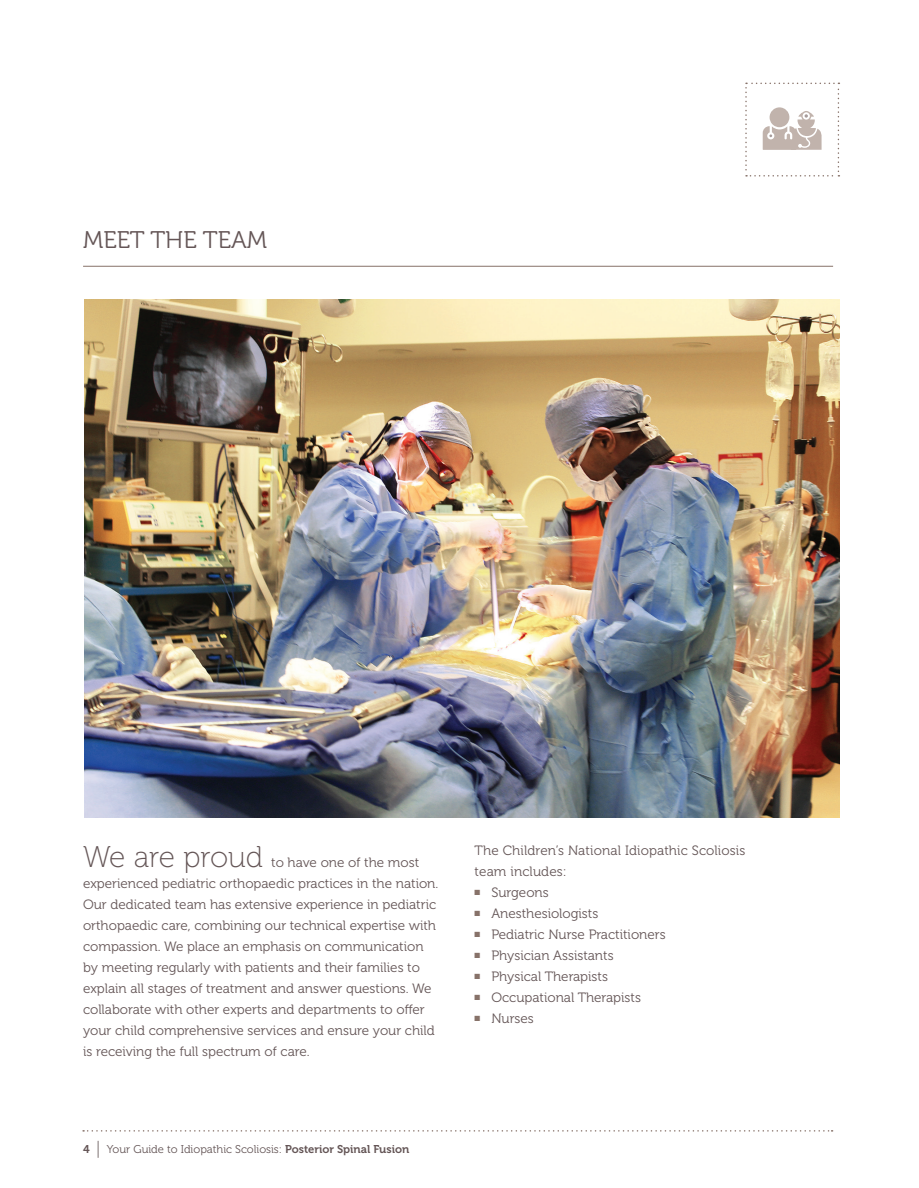
<style>
.page{position:relative;width:919px;height:1188px;background:#fff}
.page>*{position:absolute;margin:0;border:0;box-sizing:border-box;transform-origin:0 0}
.Body{font:30px "Museo 100";color:#645556}
.t1{font:24px "Museo 300";color:#645556}
.Body-2{font:13.5px/21px "Museo 300";color:#645556}
.t2{font:11.25px "Museo 300";color:#645556}
.s1{font-family:"Museo 700"}
.s2{font-family:"Museo 100";font-size:18px}
.s3{color:#877269}
</style>
<div class="page">
<svg style="left:83px;top:1130px;width:750px;height:1px"></svg>
<hr style="left:83px;top:266px;width:750px;height:1px;background:#877269">
<img style="left:85px;top:300px;width:754px;height:517px">
<svg style="left:745px;top:83px;width:94px;height:93px"></svg>
<h2 class="t1" style="left:83px;top:226px;width:186px">MEET THE TEAM</h2>
<p class="Body" style="left:83px;top:840px;width:182px">We are proud</p>
<p class="Body-2" style="left:83px;top:852px;width:357px;text-indent:188px">to have one of the most experienced pediatric orthopaedic practices in the nation.<br>Our dedicated team has extensive experience in pediatric orthopaedic care, combining our technical expertise with compassion. We place an emphasis on communication by meeting regularly with patients and their families to explain all stages of treatment and answer questions. We collaborate with other experts and departments to offer your child comprehensive services and ensure your child is receiving the full spectrum of care.</p>
<p class="t2" style="left:83px;top:1143px;width:328px"><span class="s1">4</span> <span class="s2">|</span> Your Guide to Idiopathic Scoliosis: <span class="s1">Posterior Spinal Fusion</span></p>
<p class="Body-2" style="left:475px;top:839px;width:272px">The Children’s National Idiopathic Scoliosis team includes:</p>
<p class="Body-2" style="left:475px;top:881px;width:76px"><span class="s3">■</span> Surgeons</p>
<p class="Body-2" style="left:475px;top:902px;width:125px"><span class="s3">■</span> Anesthesiologists</p>
<p class="Body-2" style="left:475px;top:923px;width:193px"><span class="s3">■</span> Pediatric Nurse Practitioners</p>
<p class="Body-2" style="left:475px;top:944px;width:141px"><span class="s3">■</span> Physician Assistants</p>
<p class="Body-2" style="left:475px;top:965px;width:135px"><span class="s3">■</span> Physical Therapists</p>
<p class="Body-2" style="left:475px;top:986px;width:168px"><span class="s3">■</span> Occupational Therapists</p>
<p class="Body-2" style="left:475px;top:1007px;width:61px"><span class="s3">■</span> Nurses</p>
</div>
